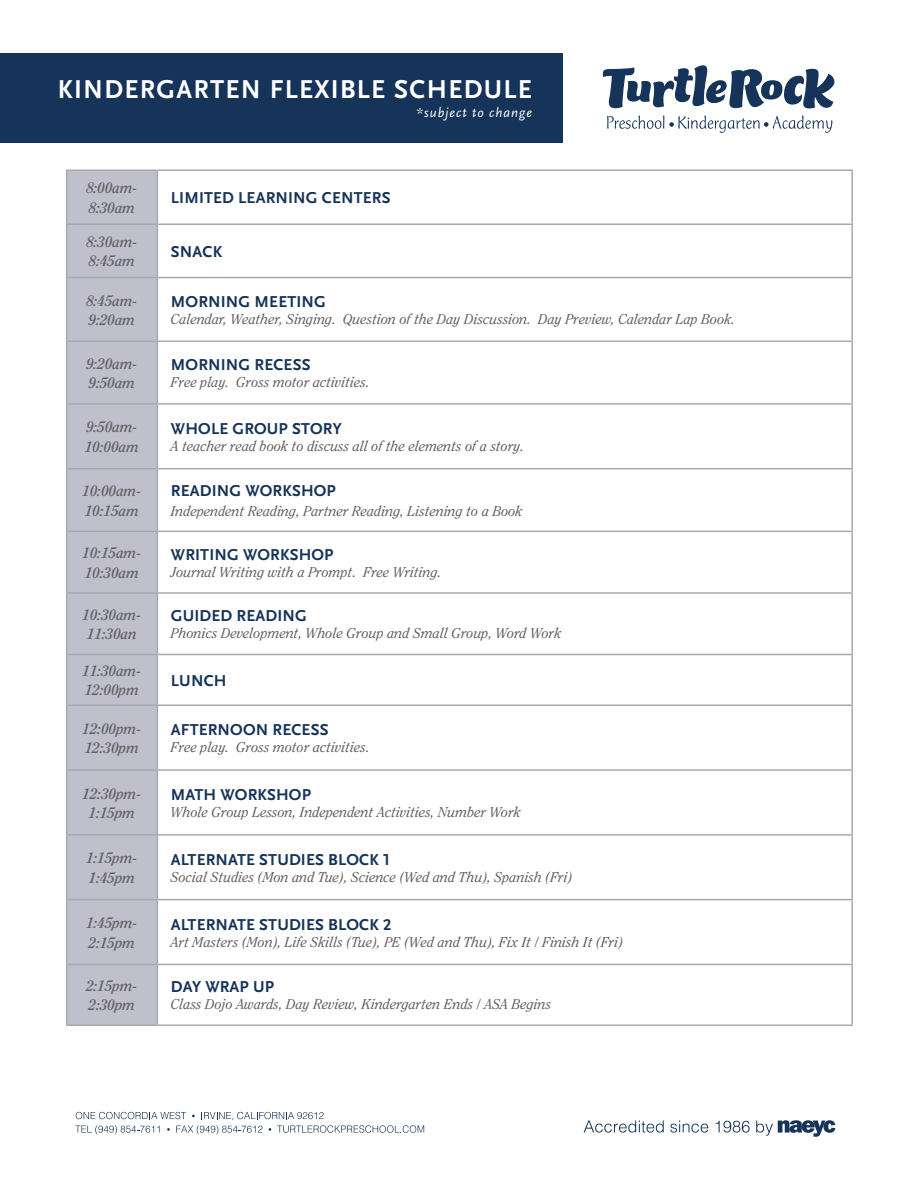
<style>
.page{position:relative;width:918px;height:1188px;background:#fff}
.page>*{position:absolute;margin:0;border:0;box-sizing:border-box;transform-origin:0 0}
.t1{font:700 27px "Scala Sans OT";letter-spacing:.05em;color:#fff}
.t2{font:700 16.5px "Scala Sans OT";letter-spacing:.01em;color:#163359}
.t3{font:italic 700 15px/19.5px "Clearface";color:#636366}
.t4{font:italic 14.25px "Clearface";color:#636366}
.t5{font:italic 13.95px "Scala Sans OT";letter-spacing:.075em;color:#fff}
</style>
<div class="page">
<div style="left:0;top:53px;width:563px;height:90px;background:#163359"></div>
<svg style="left:75px;top:1112px;width:349px;height:22px"></svg>
<svg style="left:584px;top:1120px;width:80px;height:13px"></svg>
<svg style="left:670px;top:1120px;width:38px;height:13px"></svg>
<svg style="left:716px;top:1121px;width:34px;height:12px"></svg>
<svg style="left:756px;top:1120px;width:79px;height:17px"></svg>
<svg style="left:67px;top:171px;width:90px;height:853px;background:#bdbcc9"></svg>
<hr style="left:66px;top:170px;width:91px;height:1px;background:#a8a9ad">
<hr style="left:66px;top:171px;width:1px;height:53px;background:#a8a9ad">
<hr style="left:157px;top:170px;width:696px;height:1px;background:#a8a9ad">
<hr style="left:157px;top:171px;width:1px;height:53px;background:#a8a9ad">
<hr style="left:851px;top:171px;width:2px;height:53px;background:#a8a9ad">
<hr style="left:66px;top:224px;width:91px;height:1px;background:#a8a9ad">
<hr style="left:66px;top:225px;width:1px;height:52px;background:#a8a9ad">
<hr style="left:157px;top:224px;width:696px;height:1px;background:#a8a9ad">
<hr style="left:157px;top:225px;width:1px;height:52px;background:#a8a9ad">
<hr style="left:851px;top:225px;width:2px;height:52px;background:#a8a9ad">
<hr style="left:66px;top:277px;width:91px;height:1px;background:#a8a9ad">
<hr style="left:66px;top:278px;width:1px;height:63px;background:#a8a9ad">
<hr style="left:157px;top:277px;width:696px;height:1px;background:#a8a9ad">
<hr style="left:157px;top:278px;width:1px;height:63px;background:#a8a9ad">
<hr style="left:851px;top:278px;width:2px;height:63px;background:#a8a9ad">
<hr style="left:66px;top:341px;width:91px;height:1px;background:#a8a9ad">
<hr style="left:66px;top:342px;width:1px;height:61px;background:#a8a9ad">
<hr style="left:157px;top:341px;width:696px;height:1px;background:#a8a9ad">
<hr style="left:157px;top:342px;width:1px;height:61px;background:#a8a9ad">
<hr style="left:851px;top:342px;width:2px;height:61px;background:#a8a9ad">
<hr style="left:66px;top:403px;width:91px;height:2px;background:#a8a9ad">
<hr style="left:66px;top:405px;width:1px;height:63px;background:#a8a9ad">
<hr style="left:157px;top:403px;width:696px;height:2px;background:#a8a9ad">
<hr style="left:157px;top:405px;width:1px;height:63px;background:#a8a9ad">
<hr style="left:851px;top:405px;width:2px;height:63px;background:#a8a9ad">
<hr style="left:66px;top:468px;width:91px;height:1px;background:#a8a9ad">
<hr style="left:66px;top:469px;width:1px;height:62px;background:#a8a9ad">
<hr style="left:157px;top:468px;width:696px;height:1px;background:#a8a9ad">
<hr style="left:157px;top:469px;width:1px;height:62px;background:#a8a9ad">
<hr style="left:851px;top:469px;width:2px;height:62px;background:#a8a9ad">
<hr style="left:66px;top:531px;width:91px;height:1px;background:#a8a9ad">
<hr style="left:66px;top:532px;width:1px;height:60px;background:#a8a9ad">
<hr style="left:157px;top:531px;width:696px;height:1px;background:#a8a9ad">
<hr style="left:157px;top:532px;width:1px;height:60px;background:#a8a9ad">
<hr style="left:851px;top:532px;width:2px;height:60px;background:#a8a9ad">
<hr style="left:66px;top:592px;width:91px;height:2px;background:#a8a9ad">
<hr style="left:66px;top:594px;width:1px;height:60px;background:#a8a9ad">
<hr style="left:157px;top:592px;width:696px;height:2px;background:#a8a9ad">
<hr style="left:157px;top:594px;width:1px;height:60px;background:#a8a9ad">
<hr style="left:851px;top:594px;width:2px;height:60px;background:#a8a9ad">
<hr style="left:66px;top:654px;width:91px;height:1px;background:#a8a9ad">
<hr style="left:66px;top:655px;width:1px;height:49px;background:#a8a9ad">
<hr style="left:157px;top:654px;width:696px;height:1px;background:#a8a9ad">
<hr style="left:157px;top:655px;width:1px;height:49px;background:#a8a9ad">
<hr style="left:851px;top:655px;width:2px;height:49px;background:#a8a9ad">
<hr style="left:66px;top:704px;width:91px;height:2px;background:#a8a9ad">
<hr style="left:66px;top:706px;width:1px;height:63px;background:#a8a9ad">
<hr style="left:157px;top:704px;width:696px;height:2px;background:#a8a9ad">
<hr style="left:157px;top:706px;width:1px;height:63px;background:#a8a9ad">
<hr style="left:851px;top:706px;width:2px;height:63px;background:#a8a9ad">
<hr style="left:66px;top:769px;width:91px;height:2px;background:#a8a9ad">
<hr style="left:66px;top:771px;width:1px;height:63px;background:#a8a9ad">
<hr style="left:157px;top:769px;width:696px;height:2px;background:#a8a9ad">
<hr style="left:157px;top:771px;width:1px;height:63px;background:#a8a9ad">
<hr style="left:851px;top:771px;width:2px;height:63px;background:#a8a9ad">
<hr style="left:66px;top:834px;width:91px;height:2px;background:#a8a9ad">
<hr style="left:66px;top:836px;width:1px;height:63px;background:#a8a9ad">
<hr style="left:157px;top:834px;width:696px;height:2px;background:#a8a9ad">
<hr style="left:157px;top:836px;width:1px;height:63px;background:#a8a9ad">
<hr style="left:851px;top:836px;width:2px;height:63px;background:#a8a9ad">
<hr style="left:66px;top:899px;width:91px;height:1px;background:#a8a9ad">
<hr style="left:66px;top:900px;width:1px;height:64px;background:#a8a9ad">
<hr style="left:157px;top:899px;width:696px;height:1px;background:#a8a9ad">
<hr style="left:157px;top:900px;width:1px;height:64px;background:#a8a9ad">
<hr style="left:851px;top:900px;width:2px;height:64px;background:#a8a9ad">
<hr style="left:66px;top:964px;width:91px;height:1px;background:#a8a9ad">
<hr style="left:66px;top:965px;width:1px;height:59px;background:#a8a9ad">
<hr style="left:157px;top:964px;width:696px;height:1px;background:#a8a9ad">
<hr style="left:157px;top:965px;width:1px;height:59px;background:#a8a9ad">
<hr style="left:851px;top:965px;width:2px;height:59px;background:#a8a9ad">
<hr style="left:66px;top:1024px;width:91px;height:2px;background:#a8a9ad">
<hr style="left:157px;top:1024px;width:696px;height:2px;background:#a8a9ad">
<svg style="left:603px;top:65px;width:232px;height:44px"></svg>
<svg style="left:607px;top:116px;width:225px;height:17px"></svg>
<p class="t1" style="left:58px;top:74px;width:476px">KINDERGARTEN FLEXIBLE SCHEDULE</p>
<p class="t5" style="left:416px;top:105px;width:117px">*subject to change</p>
<p class="t3" style="left:86px;top:178px;width:53px">8:00am-<br>8:30am</p>
<p class="t2" style="left:171px;top:189px;width:221px">LIMITED LEARNING CENTERS</p>
<p class="t3" style="left:86px;top:232px;width:53px">8:30am-<br>8:45am</p>
<p class="t2" style="left:171px;top:242px;width:53px">SNACK</p>
<p class="t3" style="left:86px;top:290px;width:53px">8:45am-<br>9:20am</p>
<p class="t2" style="left:171px;top:292px;width:156px">MORNING MEETING</p>
<p class="t4" style="left:171px;top:311px;width:566px">Calendar, Weather, Singing. Question of the Day Discussion. Day Preview, Calendar Lap Book.</p>
<p class="t3" style="left:86px;top:354px;width:53px">9:20am-<br>9:50am</p>
<p class="t2" style="left:171px;top:355px;width:141px">MORNING RECESS</p>
<p class="t4" style="left:171px;top:374px;width:200px">Free play. Gross motor activities.</p>
<p class="t3" style="left:85px;top:417px;width:55px">9:50am-<br>10:00am</p>
<p class="t2" style="left:171px;top:419px;width:172px">WHOLE GROUP STORY</p>
<p class="t4" style="left:171px;top:438px;width:355px">A teacher read book to discuss all of the elements of a story.</p>
<p class="t3" style="left:83px;top:481px;width:60px">10:00am-</p>
<p class="t3" style="left:85px;top:501px;width:55px">10:15am</p>
<p class="t2" style="left:171px;top:482px;width:166px">READING WORKSHOP</p>
<p class="t4" style="left:171px;top:503px;width:353px">Independent Reading, Partner Reading, Listening to a Book</p>
<p class="t3" style="left:83px;top:543px;width:60px">10:15am-</p>
<p class="t3" style="left:85px;top:563px;width:55px">10:30am</p>
<p class="t2" style="left:171px;top:545px;width:164px">WRITING WORKSHOP</p>
<p class="t4" style="left:171px;top:564px;width:272px">Journal Writing with a Prompt. Free Writing.</p>
<p class="t3" style="left:83px;top:605px;width:60px">10:30am-</p>
<p class="t3" style="left:87px;top:624px;width:51px">11:30an</p>
<p class="t2" style="left:171px;top:607px;width:137px">GUIDED READING</p>
<p class="t4" style="left:171px;top:625px;width:392px">Phonics Development, Whole Group and Small Group, Word Work</p>
<p class="t3" style="left:83px;top:661px;width:60px">11:30am-</p>
<p class="t3" style="left:85px;top:680px;width:55px">12:00pm</p>
<p class="t2" style="left:171px;top:671px;width:57px">LUNCH</p>
<p class="t3" style="left:83px;top:719px;width:60px">12:00pm-</p>
<p class="t3" style="left:85px;top:738px;width:55px">12:30pm</p>
<p class="t2" style="left:171px;top:720px;width:159px">AFTERNOON RECESS</p>
<p class="t4" style="left:171px;top:739px;width:200px">Free play. Gross motor activities.</p>
<p class="t3" style="left:83px;top:783px;width:60px">12:30pm-</p>
<p class="t3" style="left:89px;top:803px;width:48px">1:15pm</p>
<p class="t2" style="left:171px;top:785px;width:141px">MATH WORKSHOP</p>
<p class="t4" style="left:171px;top:804px;width:352px">Whole Group Lesson, Independent Activities, Number Work</p>
<p class="t3" style="left:86px;top:848px;width:53px">1:15pm-</p>
<p class="t3" style="left:89px;top:868px;width:48px">1:45pm</p>
<p class="t2" style="left:171px;top:850px;width:220px">ALTERNATE STUDIES BLOCK 1</p>
<p class="t4" style="left:171px;top:869px;width:403px">Social Studies (Mon and Tue), Science (Wed and Thu), Spanish (Fri)</p>
<p class="t3" style="left:86px;top:913px;width:53px">1:45pm-</p>
<p class="t3" style="left:89px;top:933px;width:48px">2:15pm</p>
<p class="t2" style="left:171px;top:915px;width:222px">ALTERNATE STUDIES BLOCK 2</p>
<p class="t4" style="left:171px;top:933px;width:454px">Art Masters (Mon), Life Skills (Tue), PE (Wed and Thu), Fix It / Finish It (Fri)</p>
<p class="t3" style="left:86px;top:976px;width:53px">2:15pm-<br>2:30pm</p>
<p class="t2" style="left:171px;top:978px;width:104px">DAY WRAP UP</p>
<p class="t4" style="left:171px;top:996px;width:382px">Class Dojo Awards, Day Review, Kindergarten Ends / ASA Begins</p>
</div>
